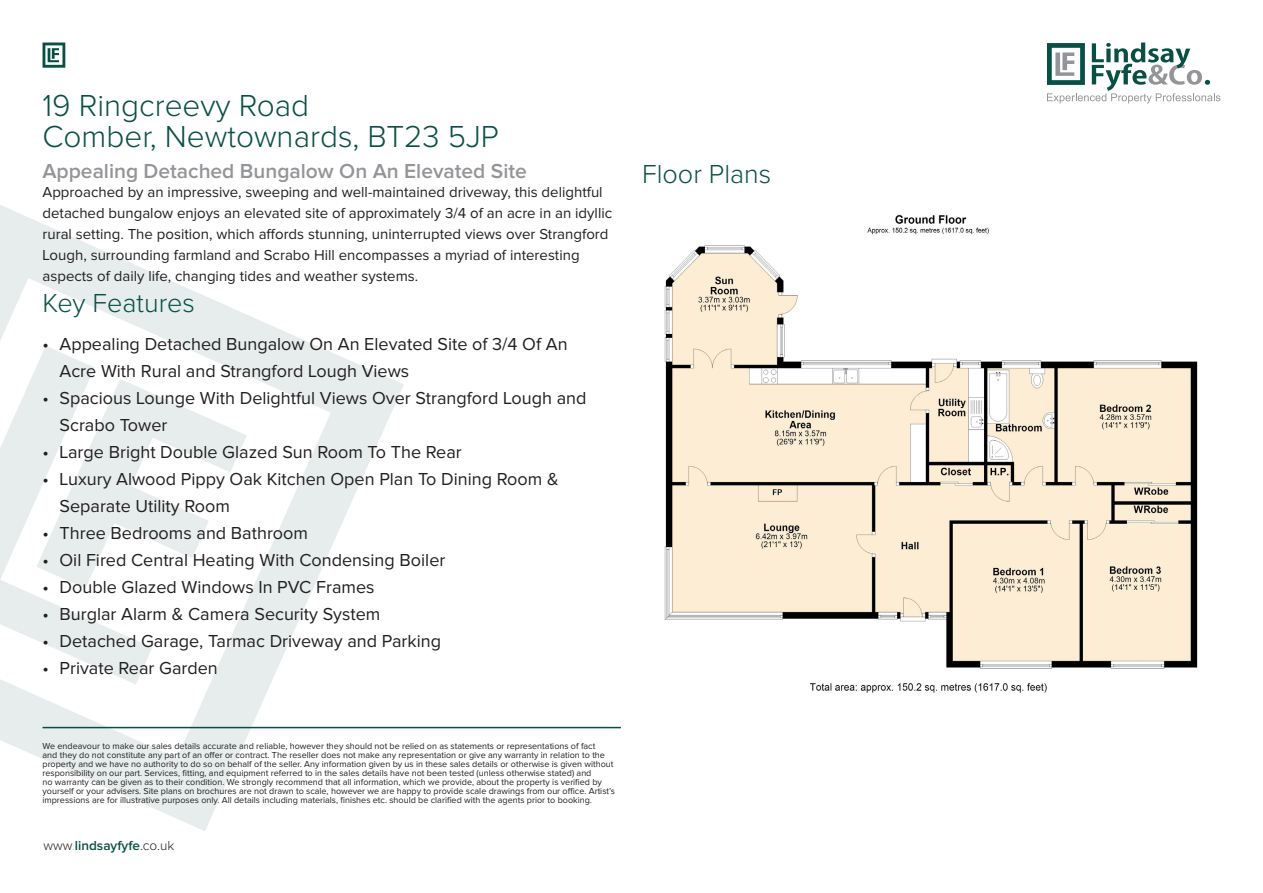
<style>
.page{position:relative;width:1263px;height:893px;background:#fff}
.page>*{position:absolute;margin:0;border:0;box-sizing:border-box;transform-origin:0 0}
.t1{font:300 31.5px "Proxima Nova";color:#085044}
.t2{font:300 27px "Proxima Nova";color:#085044}
.t3{font:600 21px "Proxima Nova";color:#939598}
.t4{font:18px/27px "Proxima Nova";color:#231f20}
.t5{font:15px/21px "Proxima Nova";color:#231f20}
.t6{font:600 13.5px "Proxima Nova";color:#085044}
.t7{font:9px/9px "Proxima Nova";color:#231f20}
.s1{font-weight:300;color:#231f20}
.s2{font-weight:300;color:#c4bfb9}
</style>
<div class="page">
<svg style="left:1047px;top:43px;width:173px;height:61px"></svg>
<img style="left:664px;top:214px;width:534px;height:479px">
<svg style="left:0;top:205px;width:404px;height:626px"></svg>
<svg style="left:152px;top:379px;width:95px;height:210px"></svg>
<svg style="left:0;top:346px;width:152px;height:339px;fill:#e6edec"></svg>
<svg style="left:43px;top:43px;width:22px;height:25px"></svg>
<hr style="left:43px;top:727px;width:578px;height:1px;background:#085044">
<p class="t1" style="left:43px;top:91px;width:268px">19 Ringcreevy Road</p>
<p class="t1" style="left:43px;top:123px;width:458px">Comber, Newtownards, BT23 5JP</p>
<p class="t3" style="left:43px;top:162px;width:486px">Appealing Detached Bungalow On An Elevated Site</p>
<p class="t5" style="left:43px;top:182px;width:571px">Approached by an impressive, sweeping and well-maintained driveway, this delightful detached bungalow enjoys an elevated site of approximately 3/4 of an acre in an idyllic rural setting. The position, which affords stunning, uninterrupted views over Strangford Lough, surrounding farmland and Scrabo Hill encompasses a myriad of interesting aspects of daily life, changing tides and weather systems.</p>
<p class="t2" style="left:43px;top:290px;width:154px">Key Features</p>
<p class="t4" style="left:60px;top:332px;width:510px;text-indent:-17px">• Appealing Detached Bungalow On An Elevated Site of 3/4 Of An<br>Acre With Rural and Strangford Lough Views</p>
<p class="t4" style="left:60px;top:386px;width:529px;text-indent:-17px">• Spacious Lounge With Delightful Views Over Strangford Lough and<br>Scrabo Tower</p>
<p class="t4" style="left:43px;top:440px;width:421px">• Large Bright Double Glazed Sun Room To The Rear</p>
<p class="t4" style="left:60px;top:467px;width:501px;text-indent:-17px">• Luxury Alwood Pippy Oak Kitchen Open Plan To Dining Room &amp;<br>Separate Utility Room</p>
<p class="t4" style="left:43px;top:521px;width:267px">• Three Bedrooms and Bathroom</p>
<p class="t4" style="left:43px;top:548px;width:404px">• Oil Fired Central Heating With Condensing Boiler</p>
<p class="t4" style="left:43px;top:575px;width:334px">• Double Glazed Windows In PVC Frames</p>
<p class="t4" style="left:43px;top:602px;width:339px">• Burglar Alarm &amp; Camera Security System</p>
<p class="t4" style="left:43px;top:629px;width:400px">• Detached Garage, Tarmac Driveway and Parking</p>
<p class="t4" style="left:43px;top:656px;width:177px">• Private Rear Garden</p>
<p class="t7" style="left:43px;top:742px;width:574px">We endeavour to make our sales details accurate and reliable, however they should not be relied on as statements or representations of fact<br>and they do not constitute any part of an offer or contract. The reseller does not make any representation or give any warranty in relation to the property and we have no authority to do so on behalf of the seller. Any information given by us in these sales details or otherwise is given without responsibility on our part. Services, fitting, and equipment referred to in the sales details have not been tested (unless otherwise stated) and<br>no warranty can be given as to their condition. We strongly recommend that all information, which we provide, about the property is verified by yourself or your advisers. Site plans on brochures are not drawn to scale, however we are happy to provide scale drawings from our office. Artist’s impressions are for illustrative purposes only. All details including materials, finishes etc. should be clarified with the agents prior to booking.</p>
<p class="t6" style="left:44px;top:840px;width:132px"><span class="s1">www</span><span class="s2">.</span>lindsayfyfe<span class="s1">.co.uk</span></p>
<p class="t2" style="left:642px;top:162px;width:131px">Floor Plans</p>
</div>
